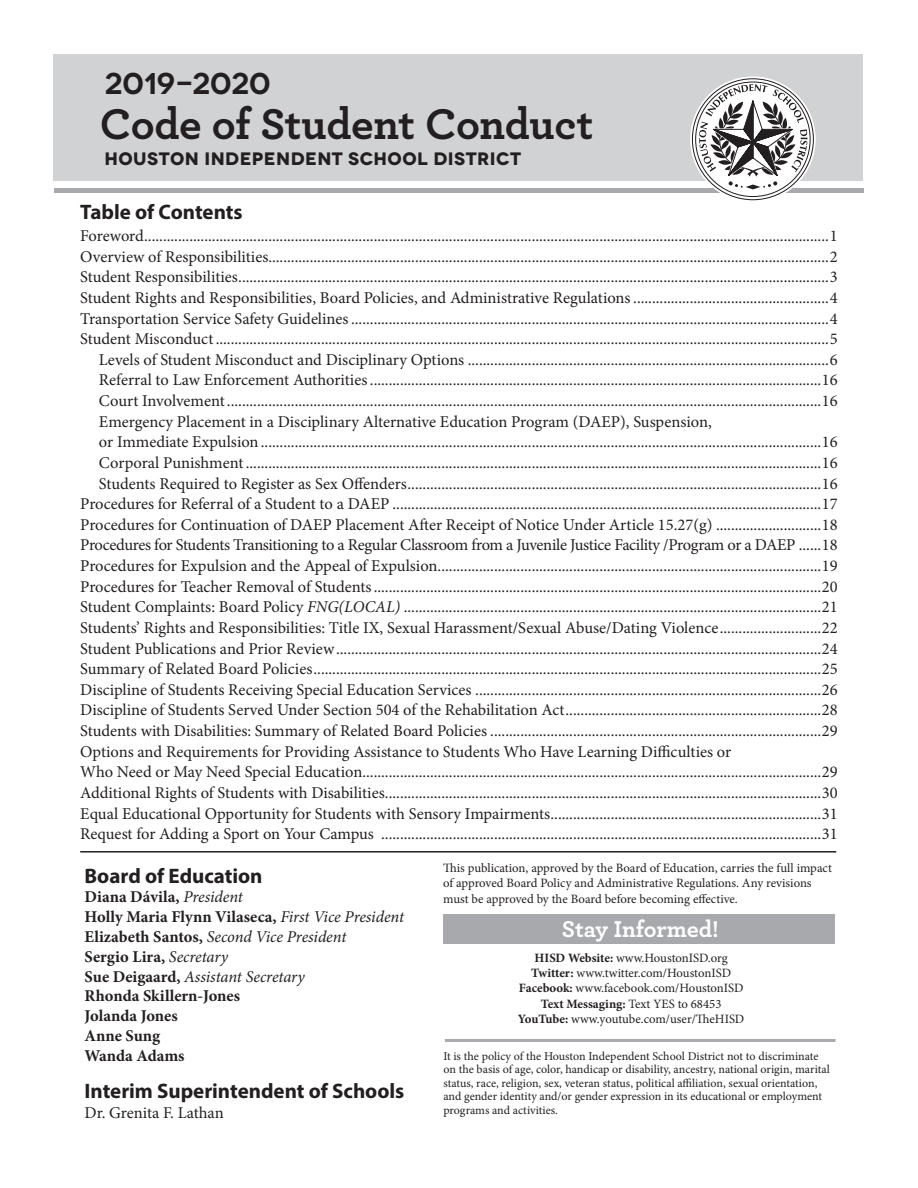
<style>
.page{position:relative;width:918px;height:1188px;background:#fff}
.page>*{position:absolute;margin:0;border:0;box-sizing:border-box;transform-origin:0 0}
.t1{font:700 45px "Archer";letter-spacing:-.01em;color:#231f20}
.t2{font:600 30px "Novecentowide";color:#231f20}
.t3{font:700 24px "Archer";color:#fff}
.t4{font:700 21px "Myriad Pro";color:#231f20}
.t5{font:700 18px "Novecentowide";letter-spacing:.025em;color:#231f20}
.t6{font:16.5px "Minion Pro";color:#231f20}
.t7{font:700 16.5px/19.8px "Minion Pro";color:#231f20}
.t8{font:16.5px "Minion Pro";letter-spacing:-.02em;color:#231f20}
.t9{font:12.75px/15.3px "Minion Pro";letter-spacing:-.005em;color:#231f20}
.t10{font:12px/13.5px "Minion Pro";color:#231f20}
.s1{font-style:italic}
.s2{font-weight:400;font-style:italic}
.s3{font-weight:700}
</style>
<div class="page">
<hr style="left:80px;top:851px;width:756px;height:2px;background:#231f20">
<div style="left:444px;top:914px;width:391px;height:30px;background:#a8a9ad"></div>
<hr style="left:445px;top:1039px;width:391px;height:3px;background:#a8a9ad">
<div style="left:53px;top:54px;width:810px;height:126px;background:#d1d2d4"></div>
<div style="left:54px;top:188px;width:810px;height:5px;background:#a8a9ad"></div>
<svg style="left:690px;top:76px;width:126px;height:126px"></svg>
<svg style="left:692px;top:79px;width:121px;height:121px"></svg>
<svg style="left:699px;top:84px;width:108px;height:105px"></svg>
<h2 class="t2" style="left:104px;top:65px;width:168px">2019-2020</h2>
<h1 class="t1" style="left:100px;top:88px;width:495px">Code of Student Conduct</h1>
<p class="t5" style="left:104px;top:148px;width:418px">HOUSTON INDEPENDENT SCHOOL DISTRICT</p>
<p class="t4" style="left:80px;top:198px;width:164px">Table of Contents</p>
<p class="t6" style="left:80px;top:225px;width:759px">Foreword......................................................................................................................................................................................1</p>
<p class="t6" style="left:80px;top:245px;width:759px">Overview of Responsibilities.....................................................................................................................................................2</p>
<p class="t6" style="left:80px;top:266px;width:759px">Student Responsibilities.............................................................................................................................................................3</p>
<p class="t6" style="left:80px;top:287px;width:759px">Student Rights and Responsibilities, Board Policies, and Administrative Regulations ....................................................4</p>
<p class="t6" style="left:80px;top:307px;width:759px">Transportation Service Safety Guidelines...............................................................................................................................4</p>
<p class="t6" style="left:80px;top:328px;width:759px">Student Misconduct...................................................................................................................................................................5</p>
<p class="t6" style="left:99px;top:349px;width:740px">Levels of Student Misconduct and Disciplinary Options ................................................................................................6</p>
<p class="t6" style="left:99px;top:369px;width:740px">Referral to Law Enforcement Authorities........................................................................................................................16</p>
<p class="t6" style="left:99px;top:390px;width:740px">Court Involvement..............................................................................................................................................................16</p>
<p class="t6" style="left:99px;top:410px;width:614px">Emergency Placement in a Disciplinary Alternative Education Program (DAEP), Suspension,</p>
<p class="t6" style="left:99px;top:431px;width:740px">or Immediate Expulsion.....................................................................................................................................................16</p>
<p class="t6" style="left:99px;top:452px;width:740px">Corporal Punishment.........................................................................................................................................................16</p>
<p class="t6" style="left:99px;top:472px;width:740px">Students Required to Register as Sex Offenders..............................................................................................................16</p>
<p class="t6" style="left:80px;top:493px;width:759px">Procedures for Referral of a Student to a DAEP ..................................................................................................................17</p>
<p class="t6" style="left:80px;top:514px;width:759px">Procedures for Continuation of DAEP Placement After Receipt of Notice Under Article 15.27(g) ............................18</p>
<p class="t8" style="left:80px;top:534px;width:759px">Procedures for Students Transitioning to a Regular Classroom from a Juvenile Justice Facility /Program or a DAEP ......18</p>
<p class="t6" style="left:80px;top:555px;width:759px">Procedures for Expulsion and the Appeal of Expulsion......................................................................................................19</p>
<p class="t6" style="left:80px;top:575px;width:759px">Procedures for Teacher Removal of Students.......................................................................................................................20</p>
<p class="t6" style="left:80px;top:596px;width:759px">Student Complaints: Board Policy <span class="s1">FNG(LOCAL)</span> ...............................................................................................................21</p>
<p class="t6" style="left:80px;top:617px;width:759px">Students’ Rights and Responsibilities: Title IX, Sexual Harassment/Sexual Abuse/Dating Violence...........................22</p>
<p class="t6" style="left:80px;top:637px;width:759px">Student Publications and Prior Review.................................................................................................................................24</p>
<p class="t6" style="left:80px;top:658px;width:759px">Summary of Related Board Policies.......................................................................................................................................25</p>
<p class="t6" style="left:80px;top:679px;width:759px">Discipline of Students Receiving Special Education Services ............................................................................................26</p>
<p class="t6" style="left:80px;top:699px;width:759px">Discipline of Students Served Under Section 504 of the Rehabilitation Act....................................................................28</p>
<p class="t6" style="left:80px;top:720px;width:759px">Students with Disabilities: Summary of Related Board Policies ........................................................................................29</p>
<p class="t6" style="left:80px;top:740px;width:652px">Options and Requirements for Providing Assistance to Students Who Have Learning Difficulties or</p>
<p class="t6" style="left:80px;top:761px;width:759px">Who Need or May Need Special Education..........................................................................................................................29</p>
<p class="t6" style="left:80px;top:782px;width:759px">Additional Rights of Students with Disabilities....................................................................................................................30</p>
<p class="t6" style="left:80px;top:802px;width:759px">Equal Educational Opportunity for Students with Sensory Impairments........................................................................31</p>
<p class="t6" style="left:80px;top:823px;width:759px">Request for Adding a Sport on Your Campus .....................................................................................................................31</p>
<p class="t4" style="left:85px;top:862px;width:180px">Board of Education</p>
<p class="t7" style="left:85px;top:887px;width:321px">Diana Dávila, <span class="s2">President<br></span>Holly Maria Flynn Vilaseca, <span class="s2">First Vice President<br></span>Elizabeth Santos, <span class="s2">Second Vice President<br></span>Sergio Lira, <span class="s2">Secretary<br></span>Sue Deigaard, <span class="s2">Assistant Secretary<br></span>Rhonda Skillern-Jones<br>Jolanda Jones<br>Anne Sung<br>Wanda Adams</p>
<p class="t4" style="left:85px;top:1078px;width:321px">Interim Superintendent of Schools</p>
<p class="t6" style="left:85px;top:1102px;width:141px">Dr. Grenita F. Lathan</p>
<p class="t9" style="left:443px;top:861px;width:390px">This publication, approved by the Board of Education, carries the full impact of approved Board Policy and Administrative Regulations. Any revisions must be approved by the Board before becoming effective.</p>
<h3 class="t3" style="left:562px;top:910px;width:159px">Stay Informed!</h3>
<p class="t9" style="left:518px;top:950px;width:228px;text-align:center"><span class="s3">HISD Website:</span> www.HoustonISD.org <span class="s3">Twitter:</span> www.twitter.com/HoustonISD <span class="s3">Facebook:</span> www.facebook.com/HoustonISD <span class="s3">Text Messaging:</span> Text YES to 68453<br><span class="s3">YouTube:</span> www.youtube.com/user/TheHISD</p>
<p class="t10" style="left:443px;top:1049px;width:388px">It is the policy of the Houston Independent School District not to discriminate on the basis of age, color, handicap or disability, ancestry, national origin, marital status, race, religion, sex, veteran status, political affiliation, sexual orientation, and gender identity and/or gender expression in its educational or employment programs and activities.</p>
</div>
